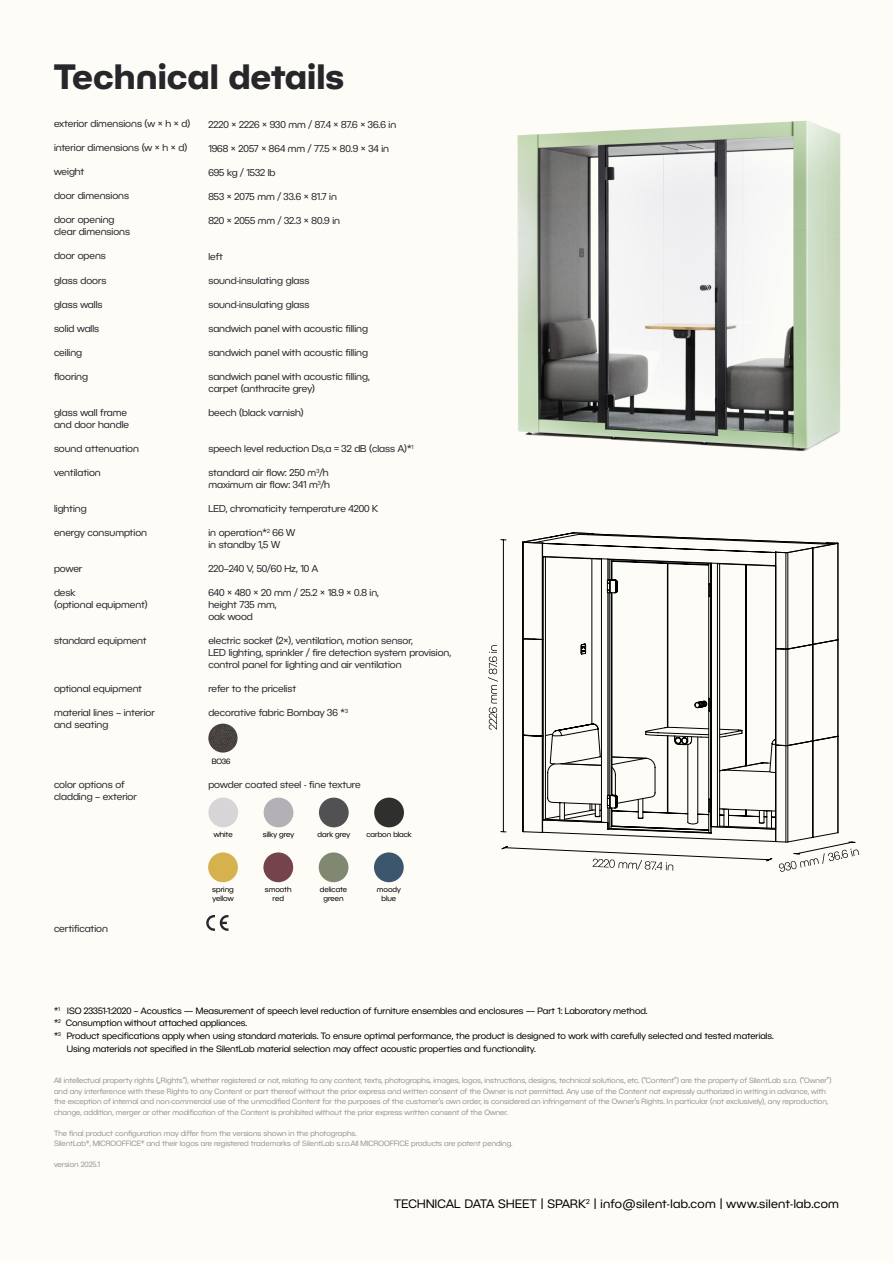
<style>
.page{position:relative;width:893px;height:1263px;background:#fdfcf7}
.page>*{position:absolute;margin:0;border:0;box-sizing:border-box;transform-origin:0 0}
.t1{font:700 34.5px "BC Novatica CYR";color:#27272b}
.t2{font:12px "BC Novatica CYR";letter-spacing:.03em;color:#000}
.t3{font:9.75px/12px "BC Novatica CYR";color:#27272c}
.t4{font:9px "BC Novatica CYR";color:#000}
.t5{font:7.5px/10.5px "BC Novatica CYR";color:#969696}
.t6{font:7.5px/9px "BC Novatica CYR";color:#000;text-align:center}
</style>
<div class="page">
<svg style="left:206px;top:915px;width:22px;height:16px"></svg>
<svg style="left:501px;top:539px;width:354px;height:322px"></svg>
<svg style="left:522px;top:532px;width:317px;height:310px"></svg>
<svg style="left:779px;top:848px;width:80px;height:24px"></svg>
<svg style="left:593px;top:859px;width:80px;height:11px"></svg>
<svg style="left:488px;top:645px;width:10px;height:84px"></svg>
<div style="left:208px;top:798px;width:30px;height:29px;background:#d8d5d8;border-radius:50%"></div>
<div style="left:264px;top:798px;width:29px;height:29px;background:#b3b1b6;border-radius:50%"></div>
<div style="left:319px;top:798px;width:30px;height:29px;background:#515052;border-radius:50%"></div>
<div style="left:374px;top:798px;width:30px;height:29px;background:#2f302d;border-radius:50%"></div>
<div style="left:208px;top:852px;width:30px;height:30px;background:#d6b24e;border-radius:50%"></div>
<div style="left:263px;top:852px;width:30px;height:30px;background:#74434c;border-radius:50%"></div>
<div style="left:319px;top:852px;width:29px;height:30px;background:#808872;border-radius:50%"></div>
<div style="left:374px;top:852px;width:30px;height:30px;background:#3c566e;border-radius:50%"></div>
<img style="left:517px;top:120px;width:324px;height:332px">
<img style="left:208px;top:724px;width:30px;height:29px;border-radius:15px">
<h1 class="t1" style="left:54px;top:55px;width:292px">Technical details</h1>
<p class="t3" style="left:54px;top:118px;width:138px">exterior dimensions (w × h × d)</p>
<p class="t3" style="left:54px;top:142px;width:135px">interior dimensions (w × h × d)</p>
<p class="t3" style="left:54px;top:166px;width:32px">weight</p>
<p class="t3" style="left:54px;top:190px;width:77px">door dimensions</p>
<p class="t3" style="left:54px;top:214px;width:78px">door opening clear dimensions</p>
<p class="t3" style="left:54px;top:250px;width:53px">door opens</p>
<p class="t3" style="left:54px;top:274px;width:54px">glass doors</p>
<p class="t3" style="left:54px;top:298px;width:50px">glass walls</p>
<p class="t3" style="left:54px;top:322px;width:47px">solid walls</p>
<p class="t3" style="left:54px;top:346px;width:30px">ceiling</p>
<p class="t3" style="left:54px;top:370px;width:36px">flooring</p>
<p class="t3" style="left:54px;top:406px;width:77px">glass wall frame and door handle</p>
<p class="t3" style="left:54px;top:442px;width:86px">sound attenuation</p>
<p class="t3" style="left:54px;top:466px;width:48px">ventilation</p>
<p class="t3" style="left:54px;top:502px;width:34px">lighting</p>
<p class="t3" style="left:54px;top:526px;width:95px">energy consumption</p>
<p class="t3" style="left:54px;top:562px;width:30px">power</p>
<p class="t3" style="left:54px;top:586px;width:95px">desk<br>(optional equipment)</p>
<p class="t3" style="left:54px;top:634px;width:94px">standard equipment</p>
<p class="t3" style="left:54px;top:682px;width:90px">optional equipment</p>
<p class="t3" style="left:54px;top:706px;width:102px">material lines – interior and seating</p>
<p class="t3" style="left:54px;top:778px;width:84px">color options of cladding – exterior</p>
<p class="t3" style="left:208px;top:118px;width:189px">2220 × 2226 × 930 mm / 87.4 × 87.6 × 36.6 in</p>
<p class="t3" style="left:208px;top:142px;width:182px">1968 × 2057 × 864 mm / 77.5 × 80.9 × 34 in</p>
<p class="t3" style="left:208px;top:166px;width:69px">695 kg / 1532 lb</p>
<p class="t3" style="left:208px;top:190px;width:130px">853 × 2075 mm / 33.6 × 81.7 in</p>
<p class="t3" style="left:208px;top:214px;width:133px">820 × 2055 mm / 32.3 × 80.9 in</p>
<p class="t3" style="left:208px;top:250px;width:16px">left</p>
<p class="t3" style="left:208px;top:274px;width:103px">sound-insulating glass</p>
<p class="t3" style="left:208px;top:298px;width:103px">sound-insulating glass</p>
<p class="t3" style="left:208px;top:322px;width:161px">sandwich panel with acoustic filling</p>
<p class="t3" style="left:208px;top:346px;width:161px">sandwich panel with acoustic filling</p>
<p class="t3" style="left:208px;top:370px;width:163px">sandwich panel with acoustic filling, carpet (anthracite grey)</p>
<p class="t3" style="left:208px;top:406px;width:97px">beech (black varnish)</p>
<p class="t3" style="left:208px;top:442px;width:207px">speech level reduction Ds,a = 32 dB (class A)*<sup>1</sup></p>
<p class="t3" style="left:208px;top:466px;width:123px">standard air flow: 250 m<sup>3</sup>/h maximum air flow: 341 m<sup>3</sup>/h</p>
<p class="t3" style="left:208px;top:502px;width:171px">LED, chromaticity temperature 4200 K</p>
<p class="t3" style="left:208px;top:526px;width:88px">in operation*<sup>2</sup> 66 W in standby 1,5 W</p>
<p class="t3" style="left:208px;top:562px;width:111px">220–240 V, 50/60 Hz, 10 A</p>
<p class="t3" style="left:208px;top:586px;width:172px">640 × 480 × 20 mm / 25.2 × 18.9 × 0.8 in, height 735 mm,<br>oak wood</p>
<p class="t3" style="left:208px;top:634px;width:244px">electric socket (2×), ventilation, motion sensor,<br>LED lighting, sprinkler / fire detection system provision, control panel for lighting and air ventilation</p>
<p class="t3" style="left:208px;top:682px;width:89px">refer to the pricelist</p>
<p class="t3" style="left:208px;top:706px;width:141px">decorative fabric Bombay 36 *<sup>3</sup></p>
<p class="t6" style="left:212px;top:756px;width:20px">BO36</p>
<p class="t3" style="left:208px;top:778px;width:154px">powder coated steel - fine texture</p>
<p class="t6" style="left:214px;top:830px;width:20px">white</p>
<p class="t6" style="left:263px;top:830px;width:33px">silky grey</p>
<p class="t6" style="left:318px;top:830px;width:34px">dark grey</p>
<p class="t6" style="left:366px;top:830px;width:47px">carbon black</p>
<p class="t3" style="left:54px;top:922px;width:56px">certification</p>
<p class="t6" style="left:212px;top:884px;width:23px;text-align:left">spring yellow</p>
<p class="t6" style="left:265px;top:884px;width:28px">smooth red</p>
<p class="t6" style="left:320px;top:884px;width:29px">delicate green</p>
<p class="t6" style="left:377px;top:884px;width:25px">moody blue</p>
<p class="t4" style="left:54px;top:1005px;width:595px">*<sup>1</sup> ISO 23351-1:2020 – Acoustics — Measurement of speech level reduction of furniture ensembles and enclosures — Part 1: Laboratory method.</p>
<p class="t4" style="left:54px;top:1017px;width:195px">*<sup>2</sup> Consumption without attached appliances.</p>
<p class="t4" style="left:54px;top:1030px;width:721px">*<sup>3</sup> Product specifications apply when using standard materials. To ensure optimal performance, the product is designed to work with carefully selected and tested materials.</p>
<p class="t4" style="left:67px;top:1043px;width:471px">Using materials not specified in the SilentLab material selection may affect acoustic properties and functionality.</p>
<p class="t5" style="left:54px;top:1075px;width:779px">All intellectual property rights („Rights“), whether registered or not, relating to any content, texts, photographs, images, logos, instructions, designs, technical solutions, etc. (“Content”) are the property of SilentLab s.r.o. (“Owner”) and any interference with these Rights to any Content or part thereof without the prior express and written consent of the Owner is not permitted. Any use of the Content not expressly authorized in writing in advance, with the exception of internal and non-commercial use of the unmodified Content for the purposes of the customer‘s own order, is considered an infringement of the Owner‘s Rights. In particular (not exclusively), any reproduction, change, addition, merger or other modification of the Content is prohibited without the prior express written consent of the Owner.</p>
<p class="t5" style="left:54px;top:1127px;width:460px">The final product configuration may differ from the versions shown in the photographs.<br>SilentLab®, MICROOFFICE® and their logos are registered trademarks of SilentLab s.r.o.All MICROOFFICE products are patent pending.</p>
<p class="t5" style="left:54px;top:1159px;width:48px">version 2025.1</p>
<p class="t2" style="left:394px;top:1196px;width:446px">TECHNICAL DATA SHEET | SPARK<sup>2</sup> | info@silent-lab.com | www.silent-lab.com</p>
</div>
